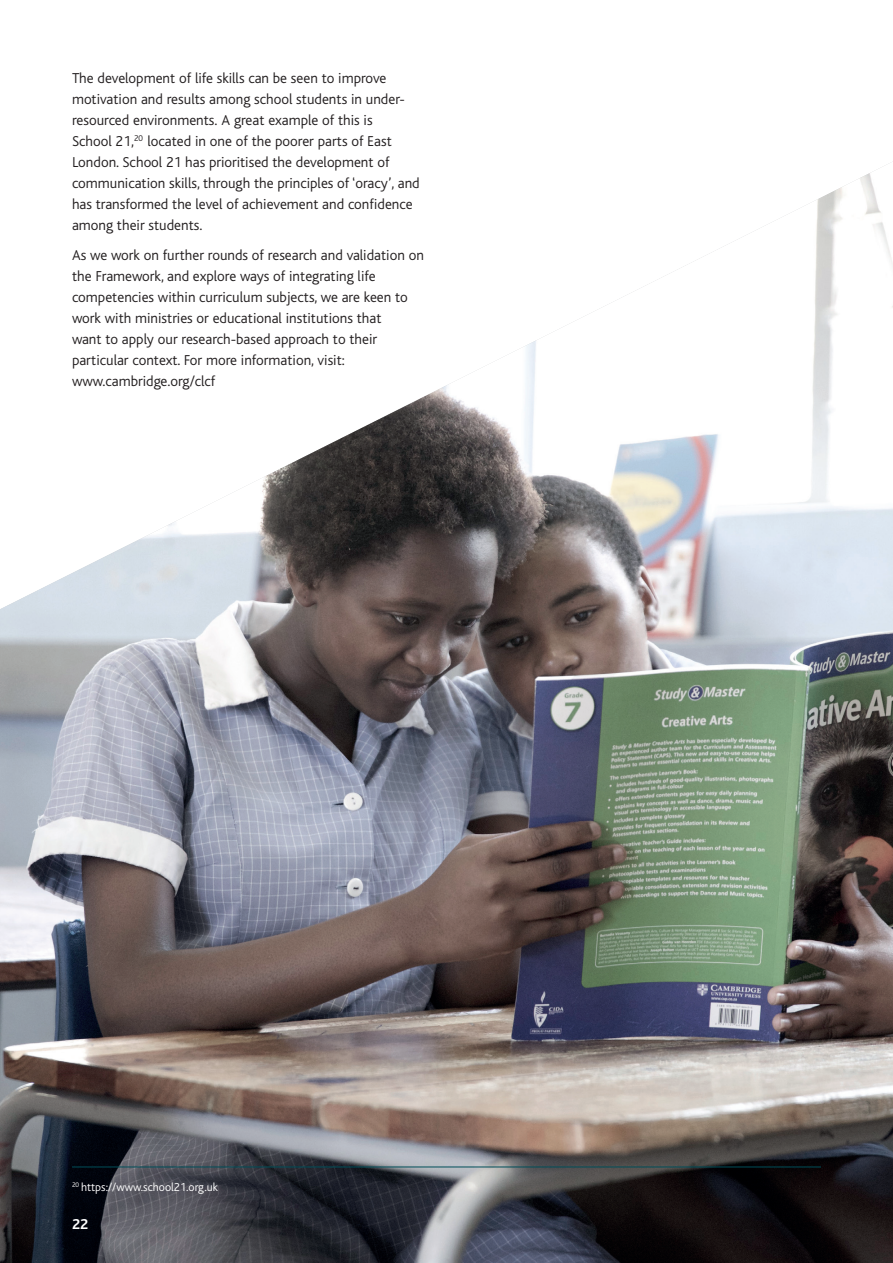
<style>
.page{position:relative;width:893px;height:1263px;background:#fff}
.page>*{position:absolute;margin:0;border:0;box-sizing:border-box;transform-origin:0 0}
.t1{font:300 15px/21px "Bliss";color:#231f20}
.t2{font:700 15px "Bliss";color:#fff}
.t3{font:300 12px "Bliss";color:#fff}
</style>
<div class="page">
<img style="left:0;top:161px;width:893px;height:1102px">
<hr style="left:72px;top:1166px;width:749px;height:1px;background:#004e59">
<p class="t1" style="left:72px;top:68px;width:349px">The development of life skills can be seen to improve motivation and results among school students in under&shy;resourced environments. A great example of this is<br>School 21,<sup>20</sup> located in one of the poorer parts of East London. School 21 has prioritised the development of communication skills, through the principles of ‘oracy’, and has transformed the level of achievement and confidence among their students.</p>
<p class="t1" style="left:72px;top:245px;width:353px">As we work on further rounds of research and validation on the Framework, and explore ways of integrating life competencies within curriculum subjects, we are keen to work with ministries or educational institutions that<br>want to apply our research-based approach to their particular context. For more information, visit: www.cambridge.org/clcf</p>
<p class="t3" style="left:72px;top:1181px;width:147px"><sup>20</sup> https://www.school21.org.uk</p>
<p class="t2" style="left:72px;top:1216px;width:18px">22</p>
</div>
